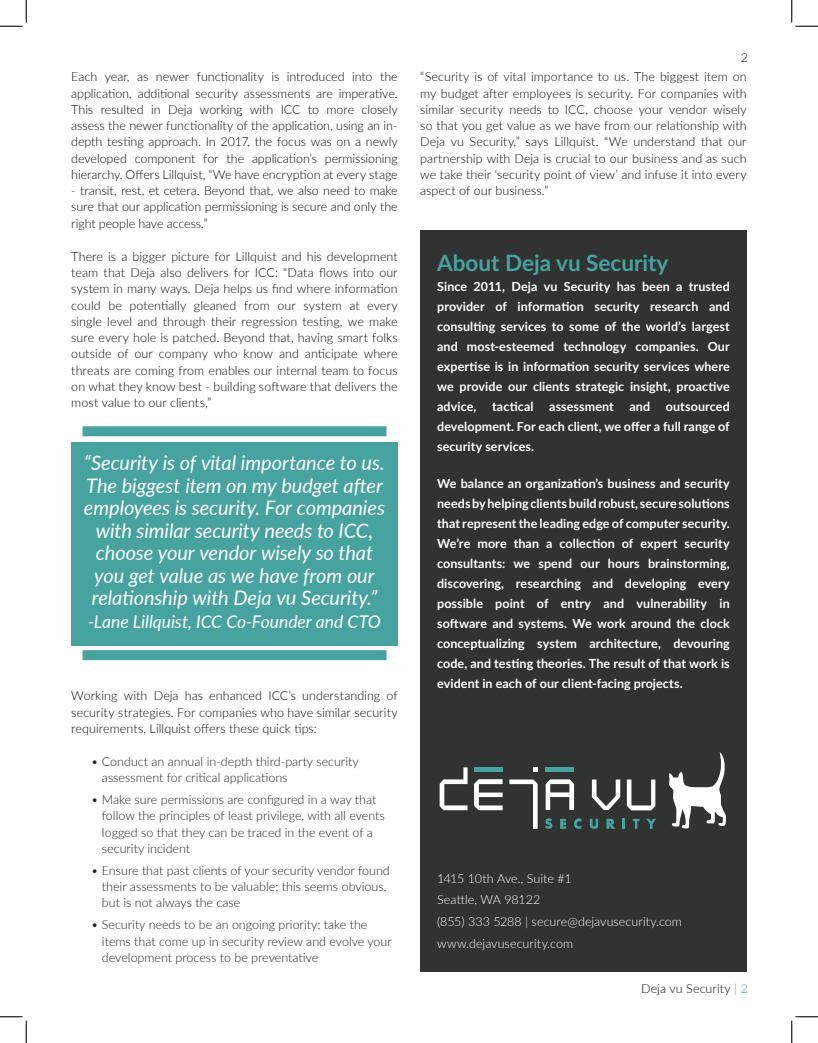
<style>
.page{position:relative;width:818px;height:1043px;background:#fff}
.page>*{position:absolute;margin:0;border:0;box-sizing:border-box;transform-origin:0 0}
.Heading-H1{font:700 22.5px "Lato";color:#46a3a0}
.Quote-Italic{font:italic 20px/22.5px "Lato";letter-spacing:-.005em;color:#fff;text-align:center}
.Quote-Italic-2{font:italic 17.5px "Lato";letter-spacing:-.005em;color:#fff}
.t1{font:300 12.5px/16.2px "Lato";color:#070806;text-align:justify}
.t2{font:700 12.5px/20px "Lato";letter-spacing:.005em;color:#fff;text-align:justify}
.Bullets{font:300 12.5px/16.2px "Lato";color:#231f20}
.t3{font:300 12.5px "Lato";letter-spacing:.005em;color:#fff}
.s1{color:#46a3a0}
</style>
<div class="page">
<div style="left:71px;top:442px;width:327px;height:203px;background:#46a3a0"></div>
<div style="left:82px;top:426px;width:304px;height:10px;background:#46a3a0"></div>
<div style="left:82px;top:650px;width:304px;height:10px;background:#46a3a0"></div>
<div style="left:420px;top:230px;width:326px;height:741px;background:#303332"></div>
<svg style="left:439px;top:767px;width:28px;height:43px"></svg>
<svg style="left:474px;top:779px;width:28px;height:31px"></svg>
<div style="left:475px;top:767px;width:28px;height:5px;background:#46a3a0"></div>
<svg style="left:509px;top:779px;width:28px;height:49px"></svg>
<svg style="left:533px;top:767px;width:4px;height:5px"></svg>
<div style="left:545px;top:767px;width:29px;height:5px;background:#46a3a0"></div>
<svg style="left:545px;top:779px;width:29px;height:31px"></svg>
<svg style="left:592px;top:779px;width:28px;height:31px"></svg>
<svg style="left:626px;top:779px;width:29px;height:31px"></svg>
<svg style="left:669px;top:752px;width:57px;height:76px"></svg>
<svg style="left:545px;top:818px;width:7px;height:10px"></svg>
<svg style="left:560px;top:818px;width:6px;height:10px"></svg>
<svg style="left:574px;top:818px;width:7px;height:10px"></svg>
<svg style="left:589px;top:818px;width:9px;height:10px"></svg>
<svg style="left:606px;top:818px;width:9px;height:10px"></svg>
<svg style="left:622px;top:818px;width:3px;height:10px"></svg>
<svg style="left:632px;top:818px;width:7px;height:10px"></svg>
<svg style="left:646px;top:818px;width:10px;height:10px"></svg>
<svg style="left:0;top:0;width:27px;height:27px"></svg>
<svg style="left:0;top:1016px;width:27px;height:26px"></svg>
<svg style="left:791px;top:0;width:27px;height:27px"></svg>
<svg style="left:791px;top:1016px;width:27px;height:26px"></svg>
<p class="t1" style="left:71px;top:68px;width:328px">Each year, as newer functionality is introduced into the application, additional security assessments are imperative.<br>This resulted in Deja working with ICC to more closely assess the newer functionality of the application, using an in&shy;depth testing approach. In 2017, the focus was on a newly developed component for the application’s permissioning hierarchy. Offers Lillquist, “We have encryption at every stage</p>
<p class="t1" style="left:71px;top:182px;width:328px">- transit, rest, et cetera. Beyond that, we also need to make sure that our application permissioning is secure and only the right people have access.”</p>
<p class="t1" style="left:71px;top:248px;width:328px">There is a bigger picture for Lillquist and his development team that Deja also delivers for ICC: “Data flows into our system in many ways. Deja helps us find where information could be potentially gleaned from our system at every single level and through their regression testing, we make sure every hole is patched. Beyond that, having smart folks outside of our company who know and anticipate where threats are coming from enables our internal team to focus on what they know best - building software that delivers the most value to our clients,”</p>
<p class="Quote-Italic" style="left:84px;top:451px;width:302px">“Security is of vital importance to us.<br>The biggest item on my budget after employees is security. For companies with similar security needs to ICC, choose your vendor wisely so that you get value as we have from our relationship with Deja vu Security.”</p>
<p class="Quote-Italic-2" style="left:88px;top:609px;width:294px">-Lane Lillquist, ICC Co-Founder and CTO</p>
<p class="t1" style="left:71px;top:687px;width:328px">Working with Deja has enhanced ICC’s understanding of security strategies. For companies who have similar security requirements, Lillquist offers these quick tips:</p>
<p class="Bullets" style="left:102px;top:753px;width:258px;text-indent:-11px">• Conduct an annual in-depth third-party security assessment for critical applications</p>
<p class="Bullets" style="left:102px;top:791px;width:284px;text-indent:-11px">• Make sure permissions are configured in a way that follow the principles of least privilege, with all events logged so that they can be traced in the event of a security incident</p>
<p class="Bullets" style="left:102px;top:861px;width:289px;text-indent:-11px">• Ensure that past clients of your security vendor found their assessments to be valuable; this seems obvious, but is not always the case</p>
<p class="Bullets" style="left:102px;top:916px;width:291px;text-indent:-11px">• Security needs to be an ongoing priority; take the items that come up in security review and evolve your development process to be preventative</p>
<p class="t1" style="left:740px;top:48px;width:9px">2</p>
<p class="t1" style="left:420px;top:68px;width:328px">“Security is of vital importance to us. The biggest item on my budget after employees is security. For companies with similar security needs to ICC, choose your vendor wisely so that you get value as we have from our relationship with Deja vu Security,” says Lillquist. “We understand that our partnership with Deja is crucial to our business and as such we take their ‘security point of view’ and infuse it into every aspect of our business.”</p>
<p class="Heading-H1" style="left:437px;top:246px;width:233px">About Deja vu Security</p>
<p class="t2" style="left:437px;top:276px;width:294px">Since 2011, Deja vu Security has been a trusted provider of information security research and consulting services to some of the world’s largest and most-esteemed technology companies. Our expertise is in information security services where we provide our clients strategic insight, proactive advice,</p>
<p class="t2" style="left:492px;top:396px;width:43px">tactical</p>
<p class="t2" style="left:549px;top:396px;width:66px">assessment</p>
<p class="t2" style="left:629px;top:396px;width:22px">and</p>
<p class="t2" style="left:437px;top:396px;width:294px;text-indent:229px">outsourced development. For each client, we offer a full range of security services.</p>
<p class="t2" style="left:437px;top:473px;width:294px">We balance an organization’s business and security needs by helping clients build robust, secure solutions that represent the leading edge of computer security.<br>We’re more than a collection of expert security consultants: we spend our hours brainstorming, discovering, researching and developing every possible point of entry and vulnerability in software and systems. We work around the clock conceptualizing system architecture, devouring code, and testing theories. The result of that work is evident in each of our client-facing projects.</p>
<p class="t3" style="left:437px;top:869px;width:136px">1415 10th Ave., Suite #1</p>
<p class="t3" style="left:437px;top:891px;width:105px">Seattle, WA 98122</p>
<p class="t3" style="left:437px;top:913px;width:246px">(855) 333 5288 | secure@dejavusecurity.com</p>
<p class="t3" style="left:437px;top:935px;width:137px">www.dejavusecurity.com</p>
<p class="t1" style="left:641px;top:979px;width:108px">Deja vu Security <span class="s1">| 2</span></p>
</div>
